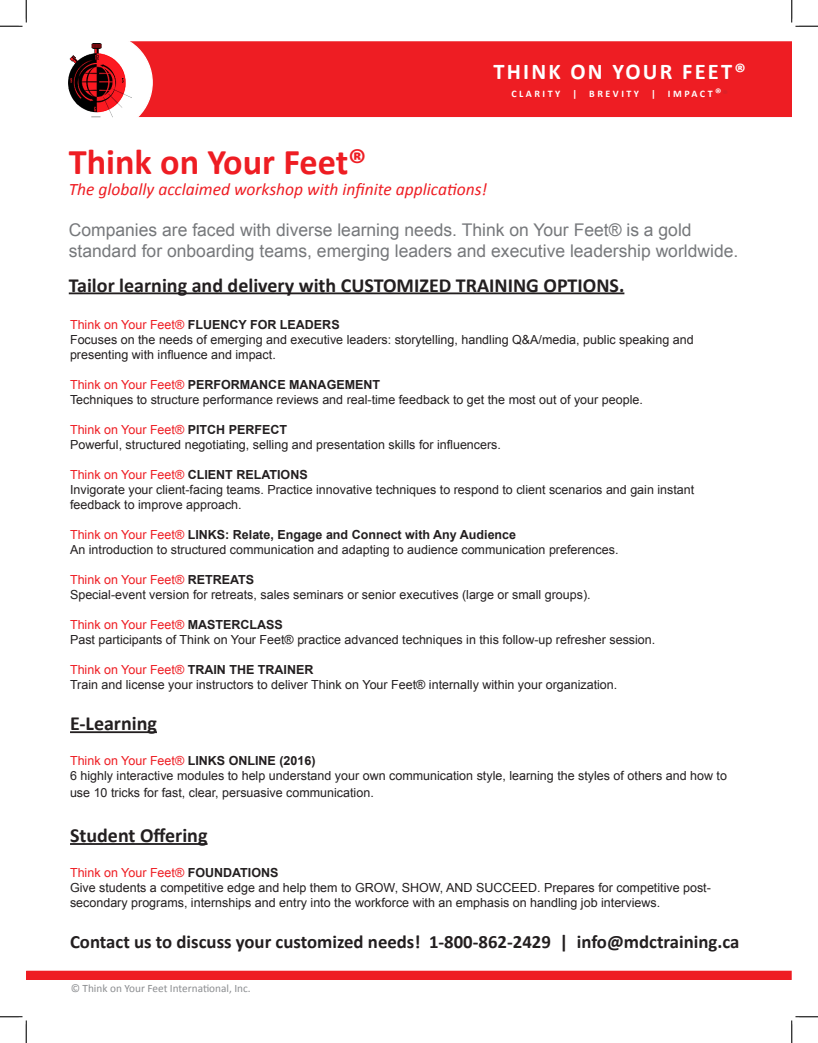
<style>
.page{position:relative;width:818px;height:1043px;background:#fff}
.page>*{position:absolute;margin:0;border:0;box-sizing:border-box;transform-origin:0 0}
.t1{font:700 36.25px "Calibri";color:#ee1d23}
.t2{font:700 22.5px "Calibri";letter-spacing:.1em;color:#fff}
.t3{font:700 20px "Calibri";color:#231f20}
.t4{font:700 18.75px "Calibri";color:#231f20}
.t5{font:17.5px/21px "Arial";color:#76787b}
.t6{font:italic 17.5px "Calibri";color:#ee1d23}
.t7{font:12.5px/15px "Arial";color:#231f20}
.t8{font:11.25px "Calibri";color:#8b8d90}
.t9{font:700 10px "Calibri";letter-spacing:.25em;color:#fff}
.s1{font-size:12.5px}
.s2{color:#d1232a}
.s3{color:#ee1d23}
.s4{font-weight:700}
</style>
<div class="page">
<hr style="left:69px;top:292px;width:555px;height:2px;background:#231f20">
<hr style="left:70px;top:731px;width:87px;height:2px;background:#231f20">
<hr style="left:70px;top:843px;width:137px;height:2px;background:#231f20">
<div style="left:130px;top:41px;width:661px;height:76px;background:#ee1d23"></div>
<div style="left:27px;top:971px;width:764px;height:8px;background:#ee1d23"></div>
<div style="left:26px;top:970px;width:765px;height:9px;border:1px solid #ee1d23"></div>
<div style="left:56px;top:34px;width:96px;height:97px;background:#fff;border-radius:50%"></div>
<img style="left:68px;top:44px;width:64px;height:73px">
<svg style="left:0;top:0;width:27px;height:27px"></svg>
<svg style="left:0;top:1016px;width:27px;height:26px"></svg>
<svg style="left:791px;top:0;width:27px;height:27px"></svg>
<svg style="left:791px;top:1016px;width:27px;height:26px"></svg>
<h2 class="t2" style="left:493px;top:57px;width:254px">THINK ON YOUR FEET®</h2>
<p class="t9" style="left:511px;top:87px;width:218px">CLARITY | BREVITY | IMPACT<span class="s1">®</span><span class="s2">®</span></p>
<h1 class="t1" style="left:69px;top:138px;width:299px">Think on Your Feet®</h1>
<h3 class="t6" style="left:69px;top:177px;width:420px">The globally acclaimed workshop with infinite applications!</h3>
<h3 class="t5" style="left:69px;top:219px;width:671px">Companies are faced with diverse learning needs. Think on Your Feet® is a gold standard for onboarding teams, emerging leaders and executive leadership worldwide.</h3>
<h3 class="t3" style="left:69px;top:272px;width:557px">Tailor learning and delivery with CUSTOMIZED TRAINING OPTIONS.</h3>
<p class="t7" style="left:70px;top:317px;width:625px"><span class="s3">Think on Your Feet®</span> <span class="s4">FLUENCY FOR LEADERS<br></span>Focuses on the needs of emerging and executive leaders: storytelling, handling Q&amp;A/media, public speaking and presenting with influence and impact.</p>
<p class="t7" style="left:70px;top:377px;width:574px"><span class="s3">Think on Your Feet®</span> <span class="s4">PERFORMANCE MANAGEMENT<br></span>Techniques to structure performance reviews and real-time feedback to get the most out of your people.</p>
<p class="t7" style="left:70px;top:422px;width:432px"><span class="s3">Think on Your Feet®</span> <span class="s4">PITCH PERFECT<br></span>Powerful, structured negotiating, selling and presentation skills for influencers.</p>
<p class="t7" style="left:70px;top:467px;width:625px"><span class="s3">Think on Your Feet®</span> <span class="s4">CLIENT RELATIONS<br></span>Invigorate your client-facing teams. Practice innovative techniques to respond to client scenarios and gain instant feedback to improve approach.</p>
<p class="t7" style="left:70px;top:527px;width:550px"><span class="s3">Think on Your Feet®</span> <span class="s4">LINKS: Relate, Engage and Connect with Any Audience<br></span>An introduction to structured communication and adapting to audience communication preferences.</p>
<p class="t7" style="left:70px;top:572px;width:522px"><span class="s3">Think on Your Feet®</span> <span class="s4">RETREATS<br></span>Special-event version for retreats, sales seminars or senior executives (large or small groups).</p>
<p class="t7" style="left:70px;top:617px;width:586px"><span class="s3">Think on Your Feet®</span> <span class="s4">MASTERCLASS<br></span>Past participants of Think on Your Feet® practice advanced techniques in this follow-up refresher session.</p>
<p class="t7" style="left:70px;top:662px;width:548px"><span class="s3">Think on Your Feet®</span> <span class="s4">TRAIN THE TRAINER<br></span>Train and license your instructors to deliver Think on Your Feet® internally within your organization.</p>
<h3 class="t3" style="left:70px;top:711px;width:88px">E-Learning</h3>
<p class="t7" style="left:70px;top:753px;width:658px"><span class="s3">Think on Your Feet®</span> <span class="s4">LINKS ONLINE (2016)<br></span>6 highly interactive modules to help understand your own communication style, learning the styles of others and how to</p>
<p class="t7" style="left:70px;top:785px;width:305px">use 10 tricks for fast, clear, persuasive communication.</p>
<h3 class="t3" style="left:70px;top:822px;width:139px">Student Offering</h3>
<p class="t7" style="left:70px;top:865px;width:642px"><span class="s3">Think on Your Feet®</span> <span class="s4">FOUNDATIONS<br></span>Give students a competitive edge and help them to GROW, SHOW, AND SUCCEED. Prepares for competitive post&shy;secondary programs, internships and entry into the workforce with an emphasis on handling job interviews.</p>
<h3 class="t4" style="left:70px;top:929px;width:670px">Contact us to discuss your customized needs! 1-800-862-2429 | info@mdctraining.ca</h3>
<p class="t8" style="left:71px;top:980px;width:182px">© Think on Your Feet International, Inc.</p>
</div>
